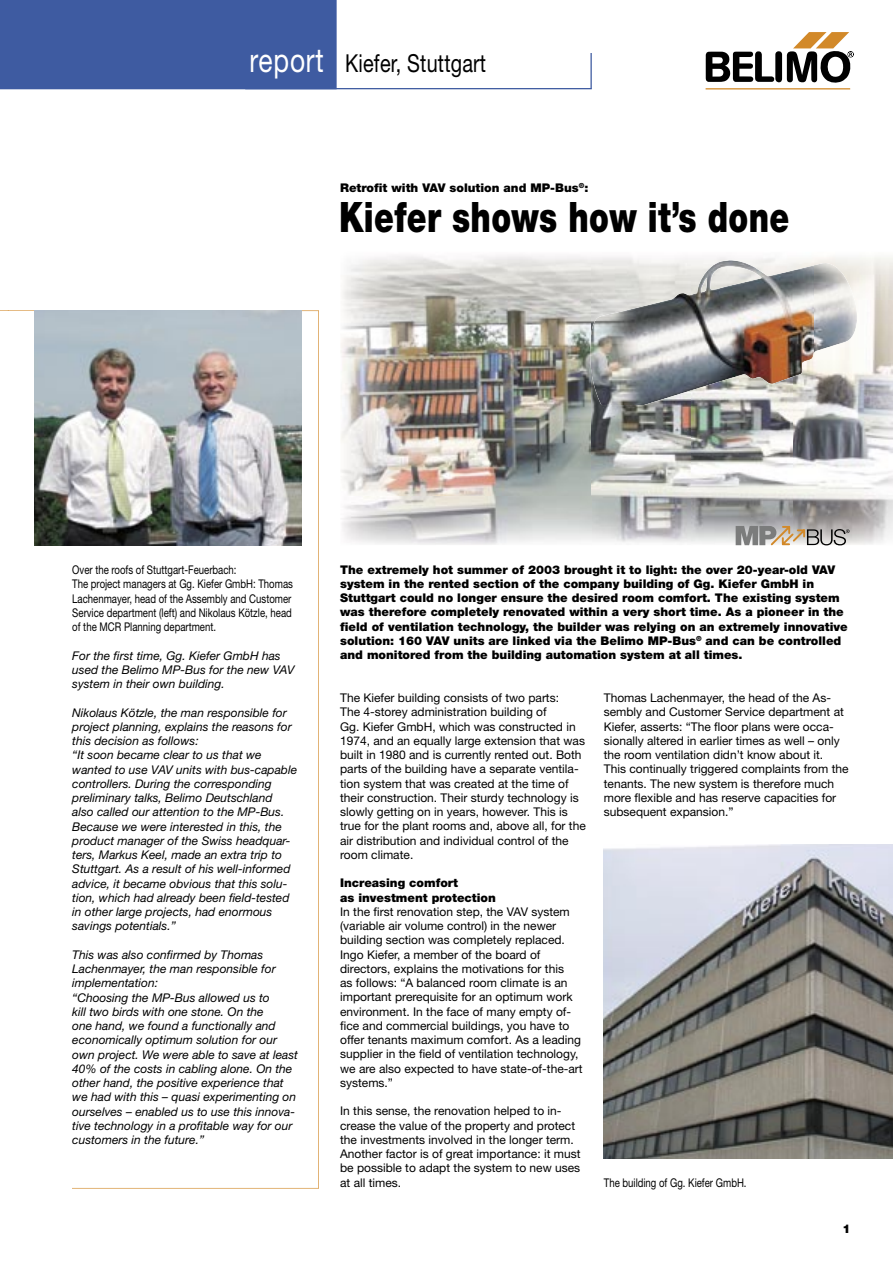
<style>
.page{position:relative;width:893px;height:1263px;background:#fff}
.page>*{position:absolute;margin:0;border:0;box-sizing:border-box;transform-origin:0 0}
.t1{font:900 42px "Helvetica Neue";letter-spacing:.01em;color:#000;scale:.75 1}
.t2{font:24.75px "Helvetica Neue";letter-spacing:.01em;color:#000;scale:.8 1}
.t3{font:12px/14.2px "Helvetica Neue";color:#000}
.t4{font:italic 12px/14.2px "Helvetica Neue";color:#000}
.t5{font:900 12px/14.2px "Helvetica Neue";color:#000}
.t6{font:12px/14.2px "Helvetica Neue";color:#000;scale:.8 1}
.s1{font-size:33px;color:#fff}
</style>
<div class="page">
<svg style="left:9px;top:310px;width:310px;height:878px"></svg>
<div style="left:0;top:1120px;width:72px;height:143px;background:#fff"></div>
<img style="left:34px;top:310px;width:268px;height:235px">
<img style="left:604px;top:844px;width:289px;height:315px">
<img style="left:341px;top:255px;width:351px;height:290px">
<img style="left:692px;top:257px;width:201px;height:43px">
<img style="left:793px;top:300px;width:100px;height:245px">
<img style="left:692px;top:405px;width:101px;height:140px">
<div style="left:0;top:311px;width:34px;height:950px;background:#fff"></div>
<hr style="left:706px;top:88px;width:144px;height:1px;background:#d28929">
<svg style="left:706px;top:32px;width:148px;height:51px"></svg>
<svg style="left:0;top:0;width:592px;height:89px"></svg>
<div style="left:544px;top:0;width:69px;height:53px;background:#fff"></div>
<img style="left:589px;top:260px;width:226px;height:145px">
<img style="left:814px;top:260px;width:45px;height:97px">
<svg style="left:736px;top:526px;width:113px;height:20px;background:#aaa49c"></svg>
<h2 class="t2" style="left:249px;top:48px;width:297px"><span class="s1">report</span> Kiefer, Stuttgart</h2>
<p class="t5" style="left:340px;top:181px;width:250px">Retrofit with VAV solution and MP-Bus<sup>®</sup>:</p>
<h1 class="t1" style="left:339px;top:192px;width:602px">Kiefer shows how it’s done</h1>
<p class="t6" style="left:72px;top:562px;width:277px">Over the roofs of Stuttgart-Feuerbach:<br>The project managers at Gg. Kiefer GmbH: Thomas Lachenmayer, head of the Assembly and Customer Service department (left) and Nikolaus Kötzle, head of the MCR Planning department.</p>
<p class="t4" style="left:72px;top:648px;width:224px">For the first time, Gg. Kiefer GmbH has used the Belimo MP-Bus for the new VAV system in their own building.</p>
<p class="t4" style="left:72px;top:705px;width:226px">Nikolaus Kötzle, the man responsible for project planning, explains the reasons for this decision as follows:<br>“It soon became clear to us that we wanted to use VAV units with bus-capable controllers. During the corresponding preliminary talks, Belimo Deutschland<br>also called our attention to the MP-Bus.<br>Because we were interested in this, the product manager of the Swiss headquar&shy;ters, Markus Keel, made an extra trip to Stuttgart. As a result of his well-informed advice, it became obvious that this solu&shy;tion, which had already been field-tested in other large projects, had enormous savings potentials.”</p>
<p class="t4" style="left:72px;top:947px;width:227px">This was also confirmed by Thomas Lachenmayer, the man responsible for implementation:<br>“Choosing the MP-Bus allowed us to<br>kill two birds with one stone. On the<br>one hand, we found a functionally and economically optimum solution for our own project. We were able to save at least 40% of the costs in cabling alone. On the other hand, the positive experience that we had with this – quasi experimenting on ourselves – enabled us to use this innova&shy;tive technology in a profitable way for our customers in the future.”</p>
<p class="t5" style="left:340px;top:562px;width:509px">The extremely hot summer of 2003 brought it to light: the over 20-year-old VAV system in the rented section of the company building of Gg. Kiefer GmbH in Stuttgart could no longer ensure the desired room comfort. The existing system was therefore completely renovated within a very short time. As a pioneer in the field of ventilation technology, the builder was relying on an extremely innovative solution: 160 VAV units are linked via the Belimo MP-Bus<sup>®</sup> and can be controlled and monitored from the building automation system at all times.</p>
<p class="t3" style="left:340px;top:690px;width:247px">The Kiefer building consists of two parts:<br>The 4-storey administration building of<br>Gg. Kiefer GmbH, which was constructed in 1974, and an equally large extension that was built in 1980 and is currently rented out. Both parts of the building have a separate ventila&shy;tion system that was created at the time of their construction. Their sturdy technology is slowly getting on in years, however. This is true for the plant rooms and, above all, for the air distribution and individual control of the room climate.</p>
<p class="t5" style="left:340px;top:876px;width:157px">Increasing comfort<br>as investment protection</p>
<p class="t3" style="left:340px;top:904px;width:244px">In the first renovation step, the VAV system (variable air volume control) in the newer building section was completely replaced.<br>Ingo Kiefer, a member of the board of directors, explains the motivations for this<br>as follows: “A balanced room climate is an important prerequisite for an optimum work environment. In the face of many empty of&shy;fice and commercial buildings, you have to offer tenants maximum comfort. As a leading supplier in the field of ventilation technology, we are also expected to have state-of-the-art systems.”</p>
<p class="t3" style="left:340px;top:1104px;width:242px">In this sense, the renovation helped to in&shy;crease the value of the property and protect the investments involved in the longer term.<br>Another factor is of great importance: it must be possible to adapt the system to new uses at all times.</p>
<p class="t3" style="left:604px;top:690px;width:246px">Thomas Lachenmayer, the head of the As&shy;sembly and Customer Service department at Kiefer, asserts: “The floor plans were occa&shy;sionally altered in earlier times as well – only the room ventilation didn’t know about it.<br>This continually triggered complaints from the tenants. The new system is therefore much more flexible and has reserve capacities for subsequent expansion.”</p>
<p class="t6" style="left:604px;top:1175px;width:180px">The building of Gg. Kiefer GmbH.</p>
<p class="t5" style="left:842px;top:1221px;width:10px">1</p>
</div>
